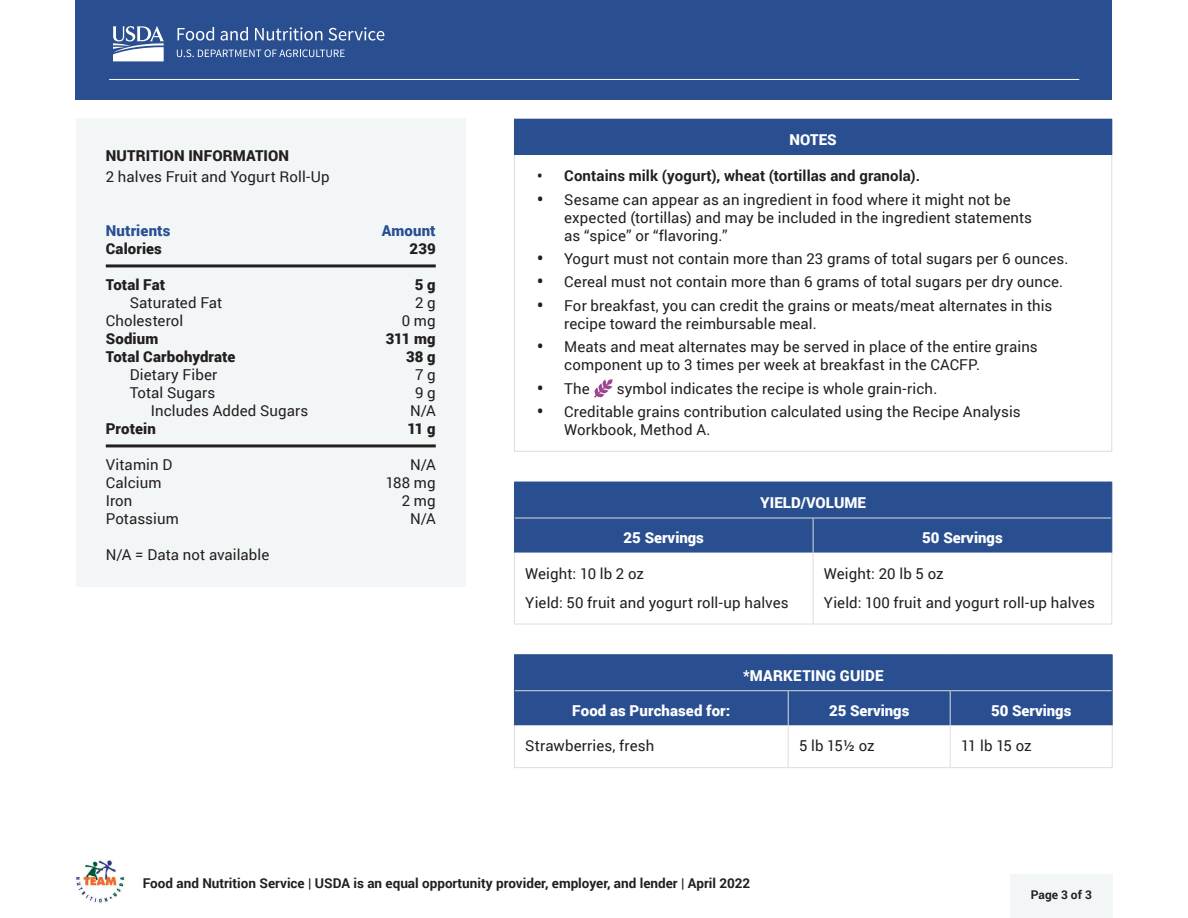
<style>
.page{position:relative;width:1188px;height:918px;background:#fff}
.page>*{position:absolute;margin:0;border:0;box-sizing:border-box;transform-origin:0 0}
.t1{font:15px/18px "Roboto";letter-spacing:.005em;color:#231f20}
.t2{font:900 15px "Roboto";color:#fff}
.t3{font:900 15px "Roboto";letter-spacing:.01em;color:#231f20}
.t4{font:700 15px "Roboto";letter-spacing:.005em;color:#231f20}
.t5{font:900 15px "Roboto";letter-spacing:.01em;color:#294f91}
.t6{font:700 13.5px "Roboto";color:#231f20}
.t7{font:700 12px "Roboto";color:#231f20}
.s1{font-weight:900;font-size:16.5px}
</style>
<div class="page">
<div style="left:76px;top:0;width:1036px;height:100px;background:#294f91"></div>
<svg style="left:178px;top:27px;width:36px;height:14px"></svg>
<svg style="left:221px;top:27px;width:27px;height:14px"></svg>
<svg style="left:255px;top:27px;width:67px;height:14px"></svg>
<svg style="left:328px;top:27px;width:56px;height:14px"></svg>
<svg style="left:177px;top:49px;width:168px;height:8px"></svg>
<svg style="left:112px;top:26px;width:52px;height:35px"></svg>
<hr style="left:109px;top:79px;width:970px;height:1px;background:#fff">
<img style="left:75px;top:860px;width:50px;height:43px">
<div style="left:1010px;top:874px;width:102px;height:44px;background:#f3f6f7"></div>
<div style="left:514px;top:119px;width:598px;height:36px;background:#294f91"></div>
<hr style="left:514px;top:155px;width:1px;height:296px;background:#dddddb">
<hr style="left:1111px;top:155px;width:1px;height:296px;background:#dddddb">
<hr style="left:514px;top:451px;width:598px;height:1px;background:#dddddb">
<svg style="left:594px;top:379px;width:19px;height:19px"></svg>
<div style="left:515px;top:483px;width:596px;height:70px;background:#294f91"></div>
<hr style="left:515px;top:518px;width:298px;height:1px;background:#dddddb">
<hr style="left:813px;top:518px;width:298px;height:1px;background:#dddddb">
<hr style="left:813px;top:518px;width:1px;height:35px;background:#dddddb">
<hr style="left:514px;top:553px;width:1px;height:71px;background:#dddddb">
<hr style="left:813px;top:553px;width:1px;height:71px;background:#dddddb">
<hr style="left:1111px;top:553px;width:1px;height:71px;background:#dddddb">
<hr style="left:514px;top:624px;width:299px;height:1px;background:#dddddb">
<hr style="left:813px;top:624px;width:299px;height:1px;background:#dddddb">
<hr style="left:514px;top:482px;width:1px;height:36px;background:#294f91">
<hr style="left:514px;top:482px;width:299px;height:1px;background:#294f91">
<hr style="left:813px;top:482px;width:299px;height:1px;background:#294f91">
<hr style="left:1111px;top:482px;width:1px;height:36px;background:#294f91">
<hr style="left:514px;top:518px;width:1px;height:35px;background:#294f91">
<hr style="left:1111px;top:518px;width:1px;height:35px;background:#294f91">
<div style="left:515px;top:655px;width:597px;height:70px;background:#294f91"></div>
<hr style="left:515px;top:690px;width:273px;height:1px;background:#dddddb">
<hr style="left:788px;top:690px;width:162px;height:1px;background:#dddddb">
<hr style="left:950px;top:690px;width:162px;height:1px;background:#dddddb">
<hr style="left:950px;top:691px;width:1px;height:34px;background:#dddddb">
<hr style="left:514px;top:725px;width:1px;height:42px;background:#dddddb">
<hr style="left:788px;top:725px;width:1px;height:42px;background:#dddddb">
<hr style="left:950px;top:725px;width:1px;height:42px;background:#dddddb">
<hr style="left:1112px;top:725px;width:1px;height:42px;background:#dddddb">
<hr style="left:514px;top:767px;width:274px;height:1px;background:#dddddb">
<hr style="left:788px;top:767px;width:162px;height:1px;background:#dddddb">
<hr style="left:950px;top:767px;width:163px;height:1px;background:#dddddb">
<hr style="left:514px;top:655px;width:1px;height:36px;background:#294f91">
<hr style="left:514px;top:654px;width:274px;height:1px;background:#294f91">
<hr style="left:788px;top:654px;width:162px;height:1px;background:#294f91">
<hr style="left:950px;top:654px;width:163px;height:1px;background:#294f91">
<hr style="left:1112px;top:655px;width:1px;height:36px;background:#294f91">
<hr style="left:514px;top:691px;width:1px;height:34px;background:#294f91">
<hr style="left:1112px;top:691px;width:1px;height:34px;background:#294f91">
<hr style="left:788px;top:691px;width:1px;height:34px;background:#dddddb">
<div style="left:76px;top:118px;width:390px;height:469px;background:#f3f6f7"></div>
<hr style="left:106px;top:264px;width:330px;height:3px;background:#231f20">
<hr style="left:106px;top:444px;width:330px;height:3px;background:#231f20">
<h3 class="t3" style="left:106px;top:145px;width:185px">NUTRITION INFORMATION</h3>
<p class="t1" style="left:106px;top:167px;width:225px">2 halves Fruit and Yogurt Roll-Up</p>
<p class="t5" style="left:106px;top:220px;width:66px">Nutrients</p>
<p class="t5" style="left:382px;top:220px;width:56px">Amount</p>
<p class="t3" style="left:106px;top:238px;width:58px">Calories</p>
<p class="t3" style="left:409px;top:238px;width:28px">239</p>
<p class="t3" style="left:106px;top:274px;width:61px">Total Fat</p>
<p class="t3" style="left:415px;top:274px;width:22px">5 g</p>
<p class="t1" style="left:130px;top:293px;width:94px">Saturated Fat</p>
<p class="t1" style="left:415px;top:293px;width:22px">2 g</p>
<p class="t1" style="left:106px;top:311px;width:79px">Cholesterol</p>
<p class="t1" style="left:402px;top:311px;width:35px">0 mg</p>
<p class="t3" style="left:106px;top:328px;width:54px">Sodium</p>
<p class="t3" style="left:386px;top:328px;width:51px">311 mg</p>
<p class="t3" style="left:106px;top:346px;width:131px">Total Carbohydrate</p>
<p class="t3" style="left:406px;top:346px;width:31px">38 g</p>
<p class="t1" style="left:130px;top:365px;width:89px">Dietary Fiber</p>
<p class="t1" style="left:415px;top:365px;width:22px">7 g</p>
<p class="t1" style="left:130px;top:383px;width:87px">Total Sugars</p>
<p class="t1" style="left:415px;top:383px;width:22px">9 g</p>
<p class="t1" style="left:151px;top:401px;width:159px">Includes Added Sugars</p>
<p class="t1" style="left:410px;top:401px;width:27px">N/A</p>
<p class="t3" style="left:106px;top:418px;width:52px">Protein</p>
<p class="t3" style="left:407px;top:418px;width:30px">11 g</p>
<p class="t1" style="left:106px;top:455px;width:68px">Vitamin D</p>
<p class="t1" style="left:410px;top:455px;width:27px">N/A</p>
<p class="t1" style="left:106px;top:473px;width:57px">Calcium</p>
<p class="t1" style="left:386px;top:473px;width:52px">188 mg</p>
<p class="t1" style="left:106px;top:491px;width:28px">Iron</p>
<p class="t1" style="left:402px;top:491px;width:35px">2 mg</p>
<p class="t1" style="left:106px;top:509px;width:75px">Potassium</p>
<p class="t1" style="left:410px;top:509px;width:27px">N/A</p>
<p class="t1" style="left:106px;top:545px;width:165px">N/A = Data not available</p>
<h3 class="t2" style="left:789px;top:129px;width:49px">NOTES</h3>
<p class="t4" style="left:537px;top:165px;width:384px">• Contains milk (yogurt), wheat (tortillas and granola).</p>
<p class="t1" style="left:564px;top:190px;width:469px;text-indent:-27px"><span class="s1">•</span> Sesame can appear as an ingredient in food where it might not be expected (tortillas) and may be included in the ingredient statements as “spice” or “flavoring.”</p>
<p class="t1" style="left:537px;top:249px;width:533px"><span class="s1">•</span> Yogurt must not contain more than 23 grams of total sugars per 6 ounces.</p>
<p class="t1" style="left:537px;top:273px;width:528px"><span class="s1">•</span> Cereal must not contain more than 6 grams of total sugars per dry ounce.</p>
<p class="t1" style="left:564px;top:296px;width:490px;text-indent:-27px"><span class="s1">•</span> For breakfast, you can credit the grains or meats/meat alternates in this recipe toward the reimbursable meal.</p>
<p class="t1" style="left:564px;top:337px;width:475px;text-indent:-27px"><span class="s1">•</span> Meats and meat alternates may be served in place of the entire grains component up to 3 times per week at breakfast in the CACFP.</p>
<p class="t1" style="left:537px;top:379px;width:54px"><span class="s1">•</span> The</p>
<p class="t1" style="left:617px;top:379px;width:322px">symbol indicates the recipe is whole grain-rich.</p>
<p class="t1" style="left:564px;top:402px;width:458px;text-indent:-27px"><span class="s1">•</span> Creditable grains contribution calculated using the Recipe Analysis<br>Workbook, Method A.</p>
<h3 class="t2" style="left:760px;top:492px;width:107px">YIELD/VOLUME</h3>
<h4 class="t2" style="left:624px;top:527px;width:82px">25 Servings</h4>
<h4 class="t2" style="left:922px;top:527px;width:82px">50 Servings</h4>
<p class="t1" style="left:525px;top:564px;width:120px">Weight: 10 lb 2 oz</p>
<p class="t1" style="left:525px;top:593px;width:265px">Yield: 50 fruit and yogurt roll-up halves</p>
<p class="t1" style="left:824px;top:564px;width:121px">Weight: 20 lb 5 oz</p>
<p class="t1" style="left:824px;top:593px;width:272px">Yield: 100 fruit and yogurt roll-up halves</p>
<h3 class="t2" style="left:743px;top:665px;width:142px">*MARKETING GUIDE</h3>
<p class="t2" style="left:572px;top:700px;width:160px">Food as Purchased for:</p>
<p class="t2" style="left:829px;top:700px;width:82px">25 Servings</p>
<p class="t2" style="left:991px;top:700px;width:82px">50 Servings</p>
<p class="t1" style="left:525px;top:737px;width:130px">Strawberries, fresh</p>
<p class="t1" style="left:799px;top:737px;width:77px">5 lb 15½ oz</p>
<p class="t1" style="left:961px;top:737px;width:72px">11 lb 15 oz</p>
<p class="t6" style="left:143px;top:874px;width:609px">Food and Nutrition Service | USDA is an equal opportunity provider, employer, and lender | April 2022</p>
<p class="t7" style="left:1031px;top:887px;width:63px">Page 3 of 3</p>
</div>
